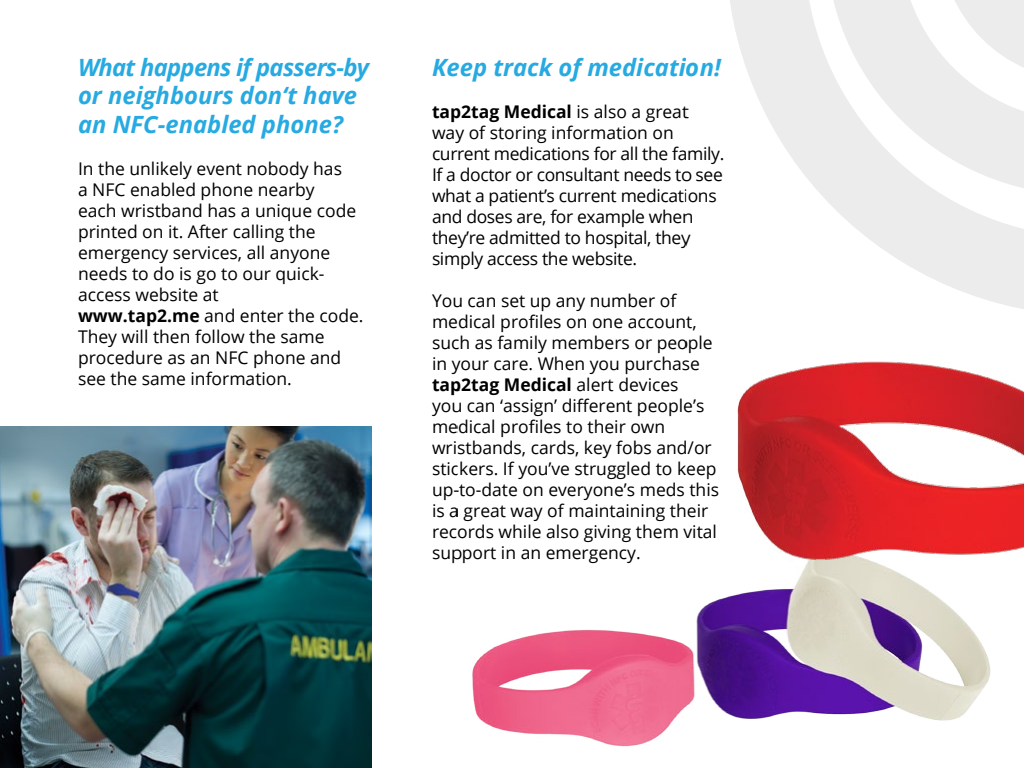
<style>
.page{position:relative;width:1024px;height:768px;background:#fff}
.page>*{position:absolute;margin:0;border:0;box-sizing:border-box;transform-origin:0 0}
.t1{font:italic 700 23.8px/28.2px "Open Sans";color:#27aae1}
.t2{font:17.5px/21px "Open Sans";color:#000}
.t3{font:17.5px/21px "Open Sans";letter-spacing:-.02em;color:#000}
.s1{font-weight:700}
</style>
<div class="page">
<img style="left:0;top:426px;width:372px;height:342px">
<img style="left:472px;top:630px;width:506px;height:117px">
<svg style="left:730px;top:0;width:294px;height:234px"></svg>
<svg style="left:826px;top:0;width:198px;height:195px"></svg>
<svg style="left:940px;top:0;width:84px;height:80px"></svg>
<img style="left:672px;top:234px;width:352px;height:462px">
<p class="t1" style="left:78px;top:53px;width:293px">What happens if passers-by or neighbours don‘t have an NFC-enabled phone?</p>
<p class="t2" style="left:78px;top:157px;width:287px">In the unlikely event nobody has<br>a NFC enabled phone nearby<br>each wristband has a unique code printed on it. After calling the emergency services, all anyone needs to do is go to our quick&shy;access website at<br><span class="s1">www.tap2.me</span> and enter the code.<br>They will then follow the same procedure as an NFC phone and see the same information.</p>
<p class="t1" style="left:432px;top:53px;width:290px">Keep track of medication!</p>
<p class="t3" style="left:432px;top:101px;width:294px"><span class="s1">tap2tag Medical</span> is also a great way of storing information on current medications for all the family.<br>If a doctor or consultant needs to see what a patient’s current medications and doses are, for example when they’re admitted to hospital, they simply access the website.</p>
<p class="t2" style="left:432px;top:290px;width:289px">You can set up any number of medical profiles on one account, such as family members or people in your care. When you purchase <span class="s1">tap2tag Medical</span> alert devices<br>you can ‘assign’ different people’s medical profiles to their own wristbands, cards, key fobs and/or stickers. If you’ve struggled to keep up-to-date on everyone’s meds this is a great way of maintaining their records while also giving them vital support in an emergency.</p>
</div>
